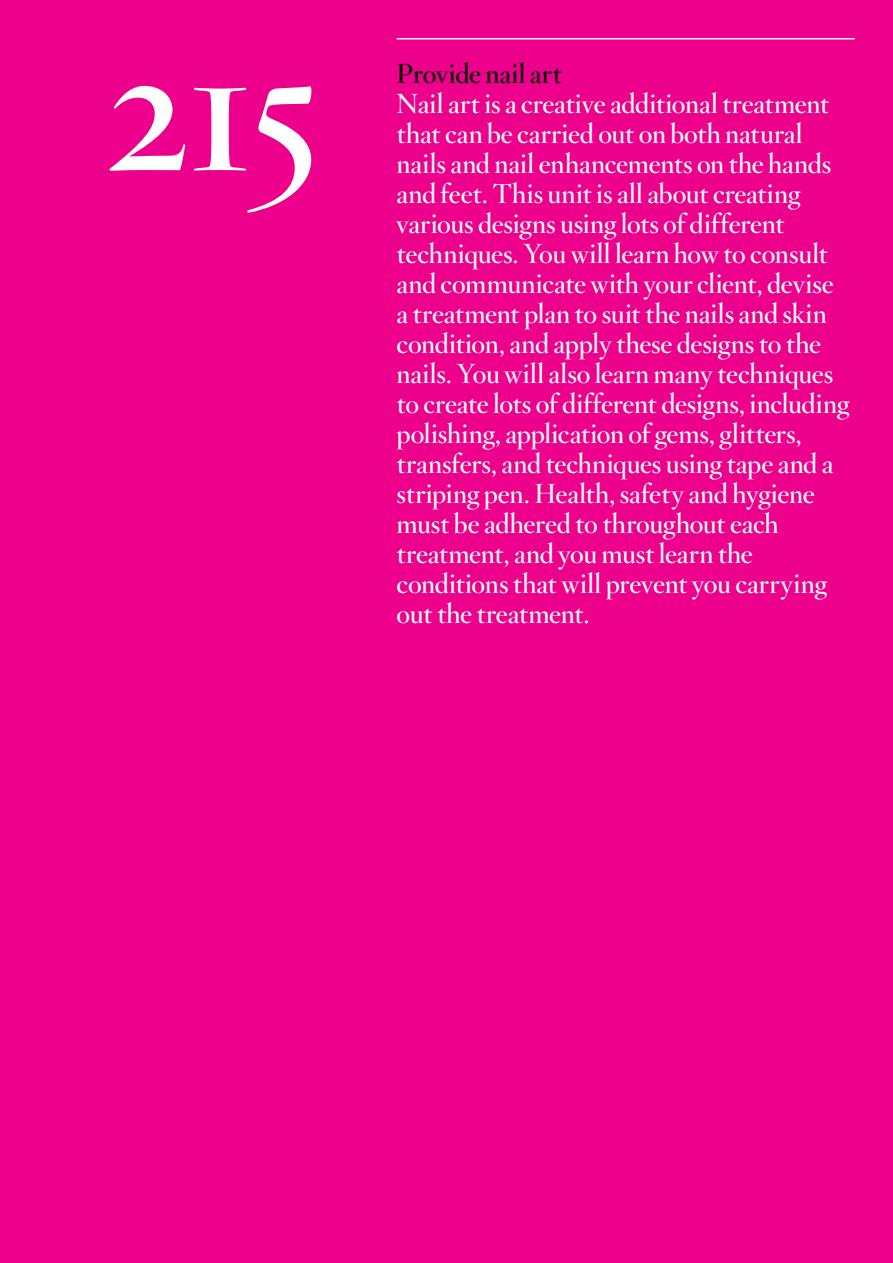
<style>
.page{position:relative;width:893px;height:1263px;background:#ec008c}
.page>*{position:absolute;margin:0;border:0;box-sizing:border-box;transform-origin:0 0}
.t1{font:189px "Hoefler Titling HTF Sm Roman";color:#fff}
.t2{font:27px/30px "Hoefler Titling HTF Sm Roman";letter-spacing:-.005em;color:#fff}
.t3{font:27px "Hoefler Titling HTF Sm Roman";color:#000}
</style>
<div class="page">
<hr style="left:397px;top:38px;width:458px;height:1px;background:#fff">
<h1 class="t1" style="left:104px;top:-20px;width:220px">215</h1>
<p class="t3" style="left:397px;top:56px;width:167px">Provide nail art</p>
<p class="t2" style="left:397px;top:88px;width:454px">Nail art is a creative additional treatment that can be carried out on both natural nails and nail enhancements on the hands and feet. This unit is all about creating various designs using lots of different techniques. You will learn how to consult and communicate with your client, devise a treatment plan to suit the nails and skin condition, and apply these designs to the nails. You will also learn many techniques to create lots of different designs, including polishing, application of gems, glitters, transfers, and techniques using tape and a striping pen. Health, safety and hygiene must be adhered to throughout each treatment, and you must learn the conditions that will prevent you carrying out the treatment.</p>
</div>
